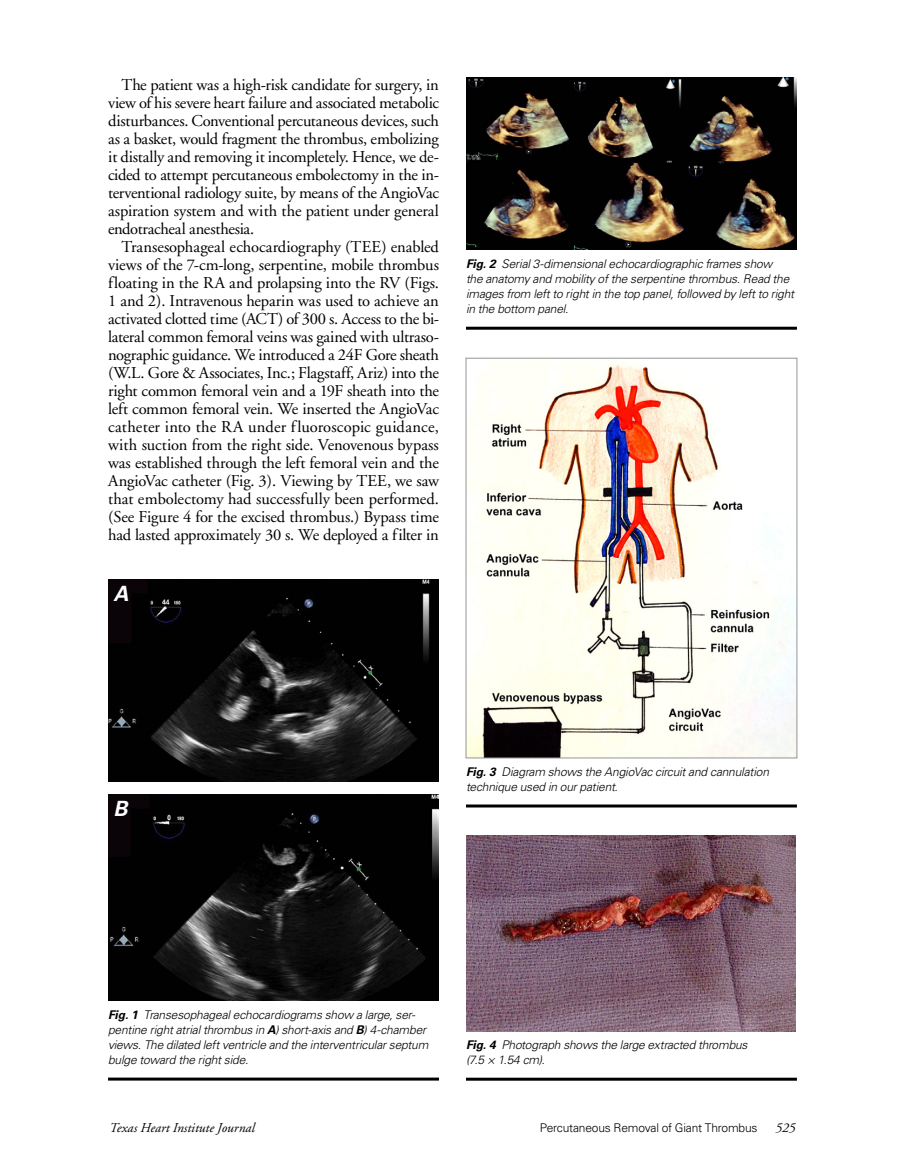
<style>
.page{position:relative;width:905px;height:1175px;background:#fff}
.page>*{position:absolute;margin:0;border:0;box-sizing:border-box;transform-origin:0 0}
.t1{font:italic 700 21px "Univers LT";color:#fff}
.t2{font:16.5px/18px "Adobe Garamond";letter-spacing:-.015em;color:#000;text-align:justify}
.t3{font:italic 13.5px "Adobe Garamond";color:#000}
.t4{font:italic 300 12px/15px "Univers LT";letter-spacing:-.015em;color:#000}
.t5{font:300 12px "Univers LT";letter-spacing:-.015em;color:#000}
.s1{font-weight:700}
</style>
<div class="page">
<hr style="left:466px;top:1077px;width:331px;height:3px;background:#000">
<hr style="left:466px;top:327px;width:331px;height:3px;background:#000">
<hr style="left:108px;top:1077px;width:331px;height:3px;background:#000">
<img style="left:108px;top:580px;width:330px;height:201px">
<img style="left:108px;top:795px;width:331px;height:205px">
<img style="left:466px;top:78px;width:331px;height:171px">
<hr style="left:466px;top:804px;width:331px;height:3px;background:#000">
<img style="left:467px;top:360px;width:328px;height:396px">
<div style="left:465px;top:358px;width:332px;height:400px;border:1px solid #939598"></div>
<img style="left:466px;top:835px;width:329px;height:196px">
<p class="t2" style="left:108px;top:76px;width:332px;text-indent:13px">The patient was a high-risk candidate for surgery, in view of his severe heart failure and associated metabolic disturbances. Conventional percutaneous devices, such as a basket, would fragment the thrombus, embolizing it distally and removing it incompletely. Hence, we de&shy;cided to attempt percutaneous embolectomy in the in&shy;terventional radiology suite, by means of the AngioVac aspiration system and with the patient under general endotracheal anesthesia.</p>
<p class="t2" style="left:108px;top:238px;width:332px;text-indent:13px">Transesophageal echocardiography (TEE) enabled views of the 7-cm-long, serpentine, mobile thrombus floating in the RA and prolapsing into the RV (Figs.<br>1 and 2). Intravenous heparin was used to achieve an activated clotted time (ACT) of 300 s. Access to the bi&shy;lateral common femoral veins was gained with ultraso&shy;nographic guidance. We introduced a 24F Gore sheath (W.L. Gore &amp; Associates, Inc.; Flagstaff, Ariz) into the right common femoral vein and a 19F sheath into the left common femoral vein. We inserted the AngioVac catheter into the RA under fluoroscopic guidance, with suction from the right side. Venovenous bypass was established through the left femoral vein and the AngioVac catheter (Fig. 3). Viewing by TEE, we saw that embolectomy had successfully been performed. (See Figure 4 for the excised thrombus.) Bypass time had lasted approximately 30 s. We deployed a filter in</p>
<p class="t1" style="left:113px;top:581px;width:17px">A</p>
<p class="t4" style="left:466px;top:256px;width:329px"><span class="s1">Fig. 2</span> Serial 3-dimensional echocardiographic frames show<br>the anatomy and mobility of the serpentine thrombus. Read the images from left to right in the top panel, followed by left to right in the bottom panel.</p>
<p class="t1" style="left:113px;top:796px;width:16px">B</p>
<p class="t4" style="left:466px;top:764px;width:304px"><span class="s1">Fig. 3</span> Diagram shows the AngioVac circuit and cannulation technique used in our patient.</p>
<p class="t4" style="left:108px;top:1007px;width:322px"><span class="s1">Fig. 1</span> Transesophageal echocardiograms show a large, ser&shy;pentine right atrial thrombus in <span class="s1">A</span>) short-axis and <span class="s1">B</span>) 4-chamber views. The dilated left ventricle and the interventricular septum bulge toward the right side.</p>
<p class="t4" style="left:466px;top:1037px;width:283px"><span class="s1">Fig. 4</span> Photograph shows the large extracted thrombus (7.5 × 1.54 cm).</p>
<p class="t3" style="left:110px;top:1120px;width:147px">Texas Heart Institute Journal</p>
<p class="t5" style="left:539px;top:1120px;width:219px">Percutaneous Removal of Giant Thrombus</p>
<p class="t3" style="left:775px;top:1120px;width:21px">525</p>
</div>
